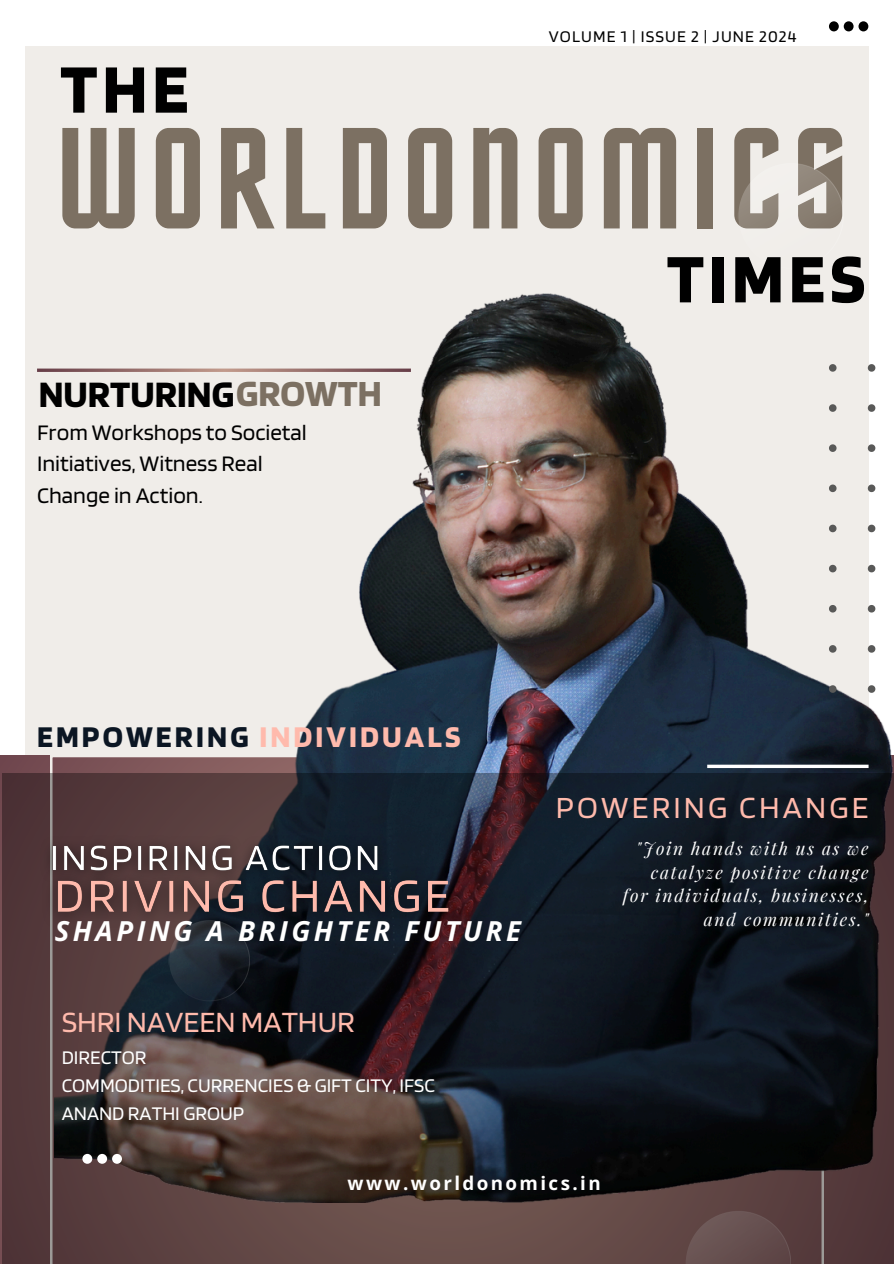
<style>
.page{position:relative;width:894px;height:1264px;background:#fff}
.page>*{position:absolute;margin:0;border:0;box-sizing:border-box;transform-origin:0 0}
.t1{font:144.6px "Horta";letter-spacing:.065em;color:#7c7062}
.t2{font:700 72px "Blinker";letter-spacing:.065em;color:#000}
.t3{font:700 38.85px "Blinker";color:#000}
.t4{font:32.1px "Blinker";letter-spacing:.1em;color:#ffbaac}
.t5{font:700 31.5px "Blinker";letter-spacing:.1em;color:#ffbaac}
.t6{font:30.6px "Blinker";color:#ffbaac}
.t7{font:italic 700 27.6px "Open Sans";letter-spacing:.13em;color:#fff}
.t8{font:23.1px/31.5px "Blinker";color:#000}
.t9{font:20.1px "Blinker";color:#fff}
.t10{font:700 18.75px "Open Sans";letter-spacing:.13em;color:#fff}
.t11{font:italic 17.4px/23.7px "Playfair Display";letter-spacing:.1em;color:#fff;text-align:right}
.t12{font:16.95px "Blinker";letter-spacing:.065em;color:#000}
.s1{font-size:38.4px;color:#7c7062}
.s2{color:#0b1623}
</style>
<div class="page">
<div style="left:25px;top:46px;width:843px;height:1000px;background:#f0ede9"></div>
<img style="left:55px;top:293px;width:838px;height:480px">
<svg style="left:2px;top:773px;width:891px;height:490px;background:#2f282c"></svg>
<svg style="left:707px;top:764px;width:161px;height:4px"></svg>
<svg style="left:37px;top:368px;width:374px;height:4px"></svg>
<svg style="left:82px;top:1153px;width:40px;height:10px"></svg>
<svg style="left:821px;top:357px;width:54px;height:335px"></svg>
<svg style="left:829px;top:21px;width:39px;height:10px"></svg>
<img style="left:35px;top:829px;width:360px;height:61px">
<img style="left:36px;top:859px;width:434px;height:77px">
<p class="t2" style="left:60px;top:43px;width:130px">THE</p>
<h6 class="t12" style="left:548px;top:26px;width:249px">VOLUME 1 | ISSUE 2 | JUNE 2024</h6>
<p class="t1" style="left:57px;top:118px;width:792px">WORLDONOMICS</p>
<h2 class="t2" style="left:666px;top:233px;width:200px">TIMES</h2>
<h4 class="t3" style="left:39px;top:370px;width:344px">NURTURING<span class="s1">GROWTH</span></h4>
<p class="t8" style="left:37px;top:415px;width:271px">From Workshops to Societal<br>Initiatives, Witness Real<br>Change in Action.</p>
<h1 class="t5" style="left:37px;top:716px;width:424px"><span class="s2">EMPOWERING</span> INDIVIDUALS</h1>
<h2 class="t7" style="left:55px;top:911px;width:467px">SHAPING A BRIGHTER FUTURE</h2>
<p class="t6" style="left:62px;top:1002px;width:294px">SHRI NAVEEN MATHUR</p>
<p class="t9" style="left:62px;top:1044px;width:86px">DIRECTOR</p>
<p class="t9" style="left:62px;top:1072px;width:374px">COMMODITIES, CURRENCIES &amp; GIFT CITY, IFSC</p>
<p class="t9" style="left:62px;top:1100px;width:184px">ANAND RATHI GROUP</p>
<p class="t4" style="left:555px;top:787px;width:314px">POWERING CHANGE</p>
<p class="t11" style="left:622px;top:835px;width:247px">"Join hands with us as we catalyze positive change for individuals, businesses, and communities."</p>
<h4 class="t10" style="left:347px;top:1170px;width:254px">www.worldonomics.in</h4>
</div>
